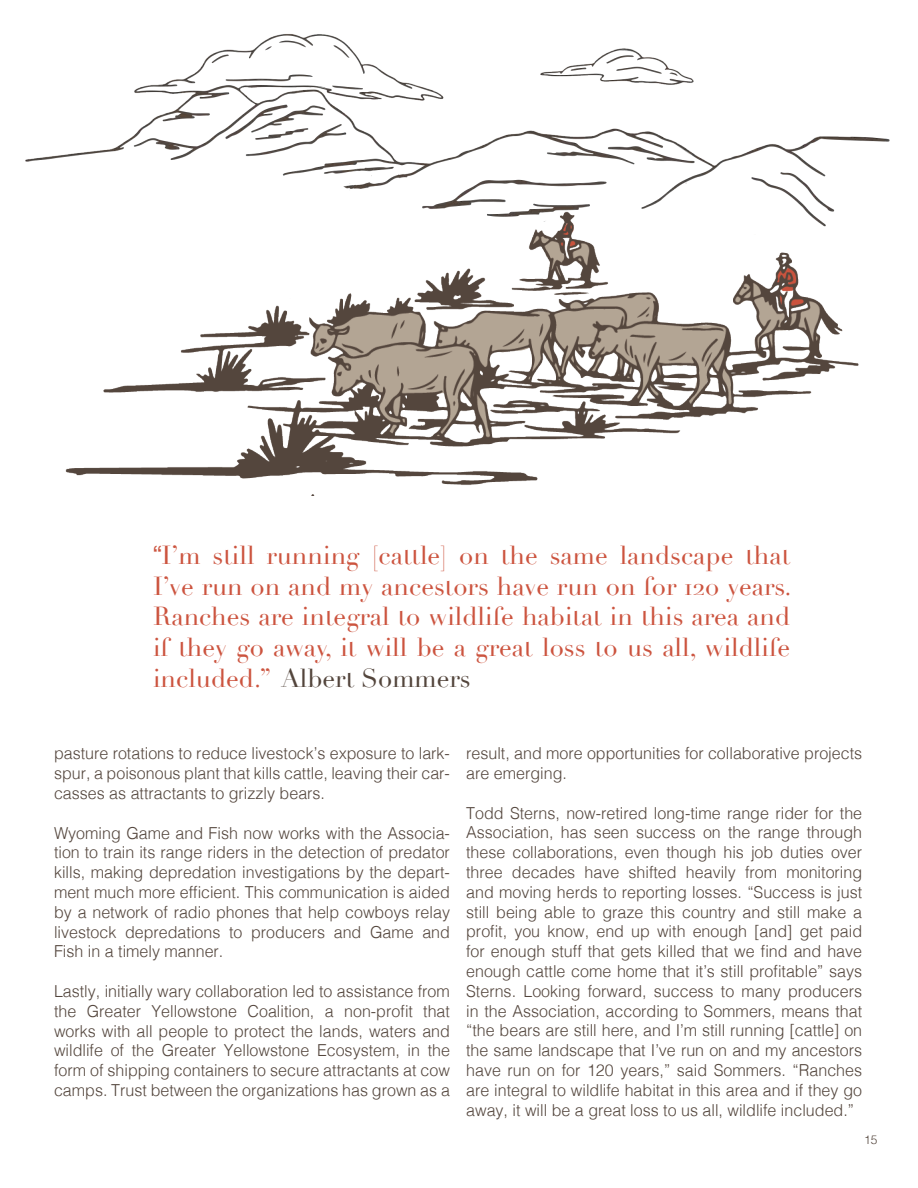
<style>
.page{position:relative;width:918px;height:1188px;background:#fff}
.page>*{position:absolute;margin:0;border:0;box-sizing:border-box;transform-origin:0 0}
.t1{font:25.5px/30.6px "Didot";color:#cc543f;text-align:justify}
.t2{font:300 16.5px/19.8px "Helvetica";color:#53453c;text-align:justify}
.t3{font:300 12px "Helvetica";color:#53453c}
.s1{font-family:"Helvetica"}
.s2{color:#53453c}
</style>
<div class="page">
<img style="left:65px;top:249px;width:794px;height:246px">
<img style="left:25px;top:34px;width:865px;height:215px">
<p class="t1" style="left:153px;top:541px;width:640px"><span class="s1">“</span>I’m still running [cattle] on the same landscape that I’ve run on and my ancestors have run on for 120 years.<br>Ranches are integral to wildlife habitat in this area and if they go away, it will be a great loss to us all, wildlife included.” <span class="s2">Albert Sommers</span></p>
<p class="t2" style="left:54px;top:743px;width:398px">pasture rotations to reduce livestock’s exposure to lark&shy;spur, a poisonous plant that kills cattle, leaving their car&shy;casses as attractants to grizzly bears.</p>
<p class="t2" style="left:54px;top:822px;width:398px">Wyoming Game and Fish now works with the Associa&shy;tion to train its range riders in the detection of predator kills, making depredation investigations by the depart&shy;ment much more efficient. This communication is aided by a network of radio phones that help cowboys relay livestock depredations to producers and Game and Fish in a timely manner.</p>
<p class="t2" style="left:54px;top:980px;width:398px">Lastly, initially wary collaboration led to assistance from the Greater Yellowstone Coalition, a non-profit that works with all people to protect the lands, waters and wildlife of the Greater Yellowstone Ecosystem, in the form of shipping containers to secure attractants at cow camps. Trust between the organizations has grown as a</p>
<p class="t2" style="left:466px;top:742px;width:397px">result, and more opportunities for collaborative projects are emerging.</p>
<p class="t2" style="left:466px;top:802px;width:398px">Todd Sterns, now-retired long-time range rider for the Association, has seen success on the range through these collaborations, even though his job duties over three decades have shifted heavily from monitoring and moving herds to reporting losses. “Success is just still being able to graze this country and still make a profit, you know, end up with enough [and] get paid for enough stuff that gets killed that we find and have enough cattle come home that it’s still profitable” says Sterns. Looking forward, success to many producers in the Association, according to Sommers, means that “the bears are still here, and I’m still running [cattle] on the same landscape that I’ve run on and my ancestors have run on for 120 years,” said Sommers. “Ranches are integral to wildlife habitat in this area and if they go away, it will be a great loss to us all, wildlife included.”</p>
<p class="t3" style="left:864px;top:1130px;width:15px">15</p>
</div>
